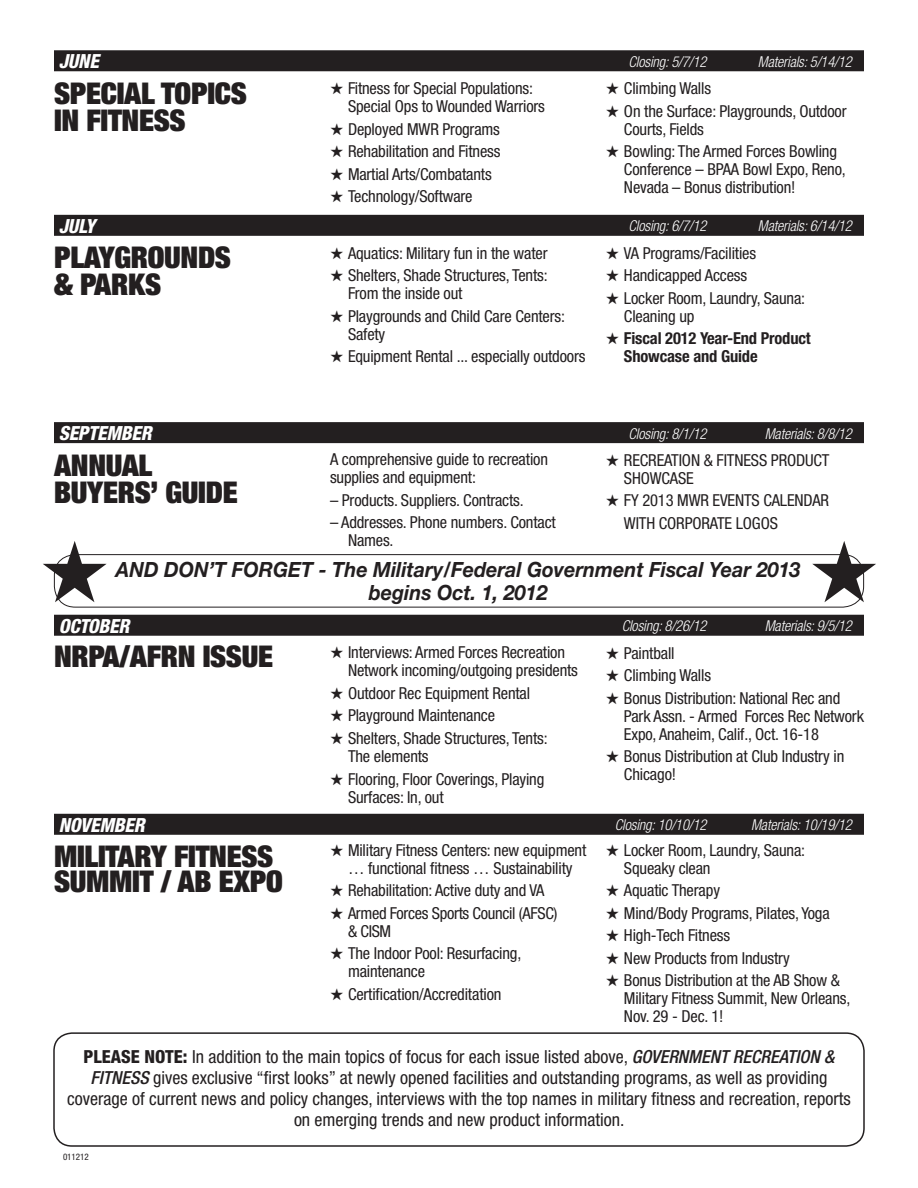
<style>
.page{position:relative;width:918px;height:1188px;background:#fff}
.page>*{position:absolute;margin:0;border:0;box-sizing:border-box;transform-origin:0 0}
.t1{font:900 expanded 30px/27px "Helvetica Neue";letter-spacing:-.01em;color:#231f20}
.t2{font:italic 700 21px "Helvetica Neue";color:#231f20;scale:.94 1}
.t3{font:italic 800 condensed 19.5px "Helvetica Neue";letter-spacing:-.01em;color:#fff}
.t4{font:condensed 18px/21px "Helvetica Neue";color:#231f20;text-align:center}
.t5{font:condensed 16.5px/18px "Helvetica Neue";letter-spacing:-.01em;color:#231f20}
.t6{font:700 condensed 16.5px/18px "Helvetica Neue";letter-spacing:-.01em;color:#231f20}
.t7{font:italic 300 condensed 15px "Helvetica Neue";letter-spacing:-.01em;color:#fff}
.t8{font:condensed 9px "Helvetica Neue";color:#231f20}
.s1{font-weight:800}
.s2{font-weight:500;font-style:italic}
</style>
<div class="page">
<div style="left:53px;top:1032px;width:812px;height:115px;border:2px solid #231f20;border-radius:18px"></div>
<div style="left:54px;top:50px;width:810px;height:21px;background:#231f20"></div>
<div style="left:54px;top:422px;width:810px;height:21px;background:#231f20"></div>
<div style="left:54px;top:615px;width:810px;height:21px;background:#231f20"></div>
<div style="left:54px;top:814px;width:810px;height:21px;background:#231f20"></div>
<div style="left:54px;top:215px;width:810px;height:21px;background:#231f20"></div>
<div style="left:54px;top:554px;width:810px;height:54px;border:1px solid #231f20;border-radius:21px"></div>
<svg style="left:53px;top:554px;width:54px;height:48px"></svg>
<svg style="left:812px;top:554px;width:53px;height:48px"></svg>
<p class="t3" style="left:59px;top:49px;width:42px">JUNE</p>
<p class="t7" style="left:629px;top:53px;width:80px">Closing: 5/7/12</p>
<p class="t7" style="left:758px;top:53px;width:95px">Materials: 5/14/12</p>
<h1 class="t1" style="left:54px;top:79px;width:194px">SPECIAL TOPICS<br>IN FITNESS</h1>
<p class="t5" style="left:348px;top:79px;width:198px;text-indent:-18px">★ Fitness for Special Populations:<br>Special Ops to Wounded Warriors</p>
<p class="t5" style="left:330px;top:120px;width:171px">★ Deployed MWR Programs</p>
<p class="t5" style="left:330px;top:142px;width:172px">★ Rehabilitation and Fitness</p>
<p class="t5" style="left:330px;top:165px;width:163px">★ Martial Arts/Combatants</p>
<p class="t5" style="left:330px;top:187px;width:144px">★ Technology/Software</p>
<p class="t5" style="left:606px;top:79px;width:107px">★ Climbing Walls</p>
<p class="t5" style="left:624px;top:102px;width:224px;text-indent:-18px">★ On the Surface: Playgrounds, Outdoor<br>Courts, Fields</p>
<p class="t5" style="left:624px;top:142px;width:223px;text-indent:-18px">★ Bowling: The Armed Forces Bowling<br>Conference – BPAA Bowl Expo, Reno,<br>Nevada – Bonus distribution!</p>
<p class="t3" style="left:59px;top:214px;width:38px">JULY</p>
<p class="t7" style="left:629px;top:217px;width:80px">Closing: 6/7/12</p>
<p class="t7" style="left:758px;top:217px;width:95px">Materials: 6/14/12</p>
<h1 class="t1" style="left:54px;top:243px;width:179px">PLAYGROUNDS &amp; PARKS</h1>
<p class="t5" style="left:606px;top:244px;width:152px">★ VA Programs/Facilities</p>
<p class="t5" style="left:606px;top:266px;width:143px">★ Handicapped Access</p>
<p class="t5" style="left:624px;top:289px;width:183px;text-indent:-18px">★ Locker Room, Laundry, Sauna:<br>Cleaning up</p>
<p class="t6" style="left:624px;top:329px;width:188px;text-indent:-18px">★ Fiscal 2012 Year-End Product<br>Showcase and Guide</p>
<p class="t5" style="left:330px;top:244px;width:219px">★ Aquatics: Military fun in the water</p>
<p class="t5" style="left:348px;top:266px;width:201px;text-indent:-18px">★ Shelters, Shade Structures, Tents:<br>From the inside out</p>
<p class="t5" style="left:348px;top:307px;width:219px;text-indent:-18px">★ Playgrounds and Child Care Centers:<br>Safety</p>
<p class="t5" style="left:330px;top:347px;width:257px">★ Equipment Rental ... especially outdoors</p>
<p class="t3" style="left:59px;top:421px;width:95px">SEPTEMBER</p>
<p class="t7" style="left:629px;top:425px;width:80px">Closing: 8/1/12</p>
<p class="t7" style="left:765px;top:425px;width:89px">Materials: 8/8/12</p>
<h1 class="t1" style="left:54px;top:451px;width:185px">ANNUAL<br>BUYERS’ GUIDE</h1>
<p class="t5" style="left:330px;top:450px;width:220px">A comprehensive guide to recreation supplies and equipment:</p>
<p class="t5" style="left:330px;top:491px;width:195px">– Products. Suppliers. Contracts.</p>
<p class="t5" style="left:348px;top:513px;width:209px;text-indent:-18px">– Addresses. Phone numbers. Contact<br>Names.</p>
<p class="t5" style="left:624px;top:451px;width:207px;text-indent:-18px">★ RECREATION &amp; FITNESS PRODUCT<br>SHOWCASE</p>
<p class="t5" style="left:624px;top:489px;width:207px;line-height:22.5px;text-indent:-18px">★ FY 2013 MWR EVENTS CALENDAR<br>WITH CORPORATE LOGOS</p>
<p class="t2" style="left:116px;top:557px;width:730px">AND DON’T FORGET - The Military/Federal Government Fiscal Year 2013</p>
<p class="t2" style="left:369px;top:579px;width:192px">begins Oct. 1, 2012</p>
<p class="t3" style="left:59px;top:614px;width:72px">OCTOBER</p>
<p class="t7" style="left:622px;top:617px;width:86px">Closing: 8/26/12</p>
<p class="t7" style="left:765px;top:617px;width:89px">Materials: 9/5/12</p>
<h1 class="t1" style="left:54px;top:643px;width:221px">NRPA/AFRN ISSUE</h1>
<p class="t5" style="left:348px;top:644px;width:232px;text-indent:-18px">★ Interviews: Armed Forces Recreation<br>Network incoming/outgoing presidents</p>
<p class="t5" style="left:330px;top:684px;width:202px">★ Outdoor Rec Equipment Rental</p>
<p class="t5" style="left:330px;top:707px;width:167px">★ Playground Maintenance</p>
<p class="t5" style="left:348px;top:729px;width:201px;text-indent:-18px">★ Shelters, Shade Structures, Tents:<br>The elements</p>
<p class="t5" style="left:348px;top:770px;width:198px;text-indent:-18px">★ Flooring, Floor Coverings, Playing<br>Surfaces: In, out</p>
<p class="t5" style="left:606px;top:644px;width:70px">★ Paintball</p>
<p class="t5" style="left:606px;top:666px;width:107px">★ Climbing Walls</p>
<p class="t5" style="left:624px;top:689px;width:242px;text-indent:-18px">★ Bonus Distribution: National Rec and<br>Park Assn. - Armed Forces Rec Network<br>Expo, Anaheim, Calif., Oct. 16-18</p>
<p class="t5" style="left:624px;top:747px;width:222px;text-indent:-18px">★ Bonus Distribution at Club Industry in<br>Chicago!</p>
<p class="t3" style="left:59px;top:813px;width:88px">NOVEMBER</p>
<p class="t7" style="left:615px;top:816px;width:93px">Closing: 10/10/12</p>
<p class="t7" style="left:751px;top:816px;width:102px">Materials: 10/19/12</p>
<h1 class="t1" style="left:54px;top:842px;width:230px;line-height:25.5px">MILITARY FITNESS<br>SUMMIT / AB EXPO</h1>
<p class="t5" style="left:330px;top:841px;width:258px;text-align:center">★ Military Fitness Centers: new equipment … functional fitness … Sustainability</p>
<p class="t5" style="left:330px;top:881px;width:216px">★ Rehabilitation: Active duty and VA</p>
<p class="t5" style="left:348px;top:904px;width:211px;text-indent:-18px">★ Armed Forces Sports Council (AFSC) &amp; CISM</p>
<p class="t5" style="left:348px;top:944px;width:175px;text-indent:-18px">★ The Indoor Pool: Resurfacing, maintenance</p>
<p class="t5" style="left:330px;top:985px;width:173px">★ Certification/Accreditation</p>
<p class="t5" style="left:624px;top:841px;width:183px;text-indent:-18px">★ Locker Room, Laundry, Sauna:<br>Squeaky clean</p>
<p class="t5" style="left:606px;top:881px;width:116px">★ Aquatic Therapy</p>
<p class="t5" style="left:606px;top:904px;width:225px">★ Mind/Body Programs, Pilates, Yoga</p>
<p class="t5" style="left:606px;top:926px;width:126px">★ High-Tech Fitness</p>
<p class="t5" style="left:606px;top:949px;width:185px">★ New Products from Industry</p>
<p class="t5" style="left:624px;top:971px;width:228px;text-indent:-18px">★ Bonus Distribution at the AB Show &amp;<br>Military Fitness Summit, New Orleans,<br>Nov. 29 - Dec. 1!</p>
<p class="t4" style="left:67px;top:1046px;width:785px"><span class="s1">PLEASE NOTE:</span> In addition to the main topics of focus for each issue listed above, <span class="s2">GOVERNMENT RECREATION &amp; FITNESS</span> gives exclusive “first looks” at newly opened facilities and outstanding programs, as well as providing coverage of current news and policy changes, interviews with the top names in military fitness and recreation, reports on emerging trends and new product information.</p>
<p class="t8" style="left:63px;top:1151px;width:27px">011212</p>
</div>
